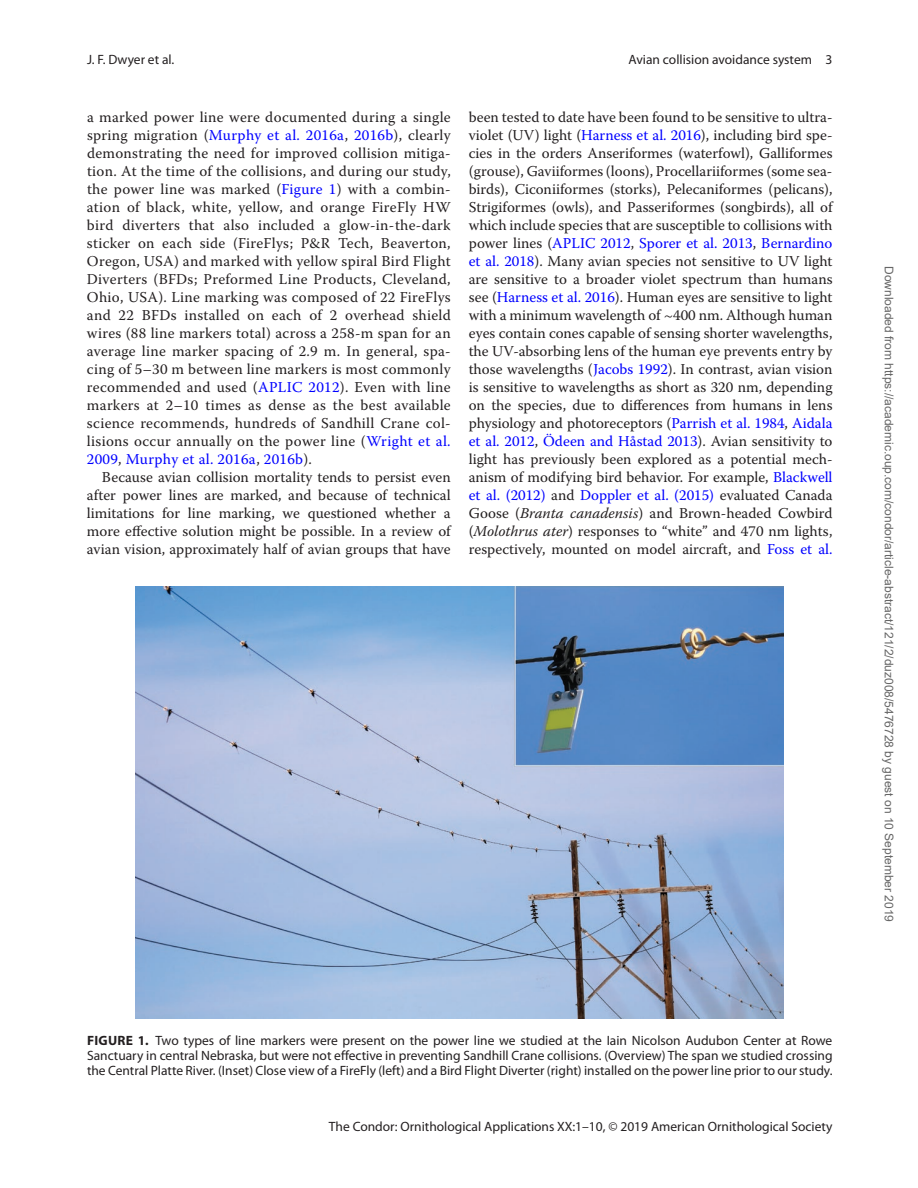
<style>
.page{position:relative;width:918px;height:1188px;background:#fff}
.page>*{position:absolute;margin:0;border:0;box-sizing:border-box;transform-origin:0 0}
.t1{font:15px/18px "Warnock Pro";color:#231f20;text-align:justify}
.t2{font:13.5px/15px "Myriad Pro";color:#231f20;text-align:justify}
.t3{font:12px "Arial";color:#666}
.s1{color:#00f}
.s2{font-style:italic}
.s3{font-weight:700}
</style>
<div class="page">
<img style="left:136px;top:586px;width:648px;height:432px">
<p class="t2" style="left:87px;top:52px;width:89px">J. F. Dwyer et al.</p>
<p class="t2" style="left:628px;top:52px;width:206px">Avian collision avoidance system 3</p>
<p class="t1" style="left:87px;top:108px;width:365px">a marked power line were documented during a single spring migration (<span class="s1">Murphy et al. 2016a</span>, <span class="s1">2016b</span>), clearly demonstrating the need for improved collision mitiga&shy;tion. At the time of the collisions, and during our study, the power line was marked (<span class="s1">Figure 1</span>) with a combin&shy;ation of black, white, yellow, and orange FireFly HW bird diverters that also included a glow-in-the-dark sticker on each side (FireFlys; P&amp;R Tech, Beaverton, Oregon, USA) and marked with yellow spiral Bird Flight Diverters (BFDs; Preformed Line Products, Cleveland, Ohio, USA). Line marking was composed of 22 FireFlys and 22 BFDs installed on each of 2 overhead shield wires (88 line markers total) across a 258-m span for an average line marker spacing of 2.9 m. In general, spa&shy;cing of 5–30 m between line markers is most commonly recommended and used (<span class="s1">APLIC 2012</span>). Even with line markers at 2–10 times as dense as the best available science recommends, hundreds of Sandhill Crane col&shy;lisions occur annually on the power line (<span class="s1">Wright et al.<br>2009</span>, <span class="s1">Murphy et al. 2016a</span>, <span class="s1">2016b</span>).</p>
<p class="t1" style="left:87px;top:468px;width:365px;text-indent:15px">Because avian collision mortality tends to persist even after power lines are marked, and because of technical limitations for line marking, we questioned whether a more effective solution might be possible. In a review of avian vision, approximately half of avian groups that have</p>
<p class="t1" style="left:469px;top:108px;width:365px">been tested to date have been found to be sensitive to ultra&shy;violet (UV) light (<span class="s1">Harness et al. 2016</span>), including bird spe&shy;cies in the orders Anseriformes (waterfowl), Galliformes (grouse), Gaviiformes (loons), Procellariiformes (some sea&shy;birds), Ciconiiformes (storks), Pelecaniformes (pelicans), Strigiformes (owls), and Passeriformes (songbirds), all of which include species that are susceptible to collisions with power lines (<span class="s1">APLIC 2012</span>, <span class="s1">Sporer et al. 2013</span>, <span class="s1">Bernardino et al. 2018</span>). Many avian species not sensitive to UV light are sensitive to a broader violet spectrum than humans see (<span class="s1">Harness et al. 2016</span>). Human eyes are sensitive to light with a minimum wavelength of ~400 nm. Although human eyes contain cones capable of sensing shorter wavelengths, the UV-absorbing lens of the human eye prevents entry by those wavelengths (<span class="s1">Jacobs 1992</span>). In contrast, avian vision is sensitive to wavelengths as short as 320 nm, depending on the species, due to differences from humans in lens physiology and photoreceptors (<span class="s1">Parrish et al. 1984</span>, <span class="s1">Aidala et al. 2012</span>, <span class="s1">Ödeen and Håstad 2013</span>). Avian sensitivity to light has previously been explored as a potential mech&shy;anism of modifying bird behavior. For example, <span class="s1">Blackwell et al. (2012)</span> and <span class="s1">Doppler et al. (2015)</span> evaluated Canada Goose (<span class="s2">Branta canadensis</span>) and Brown-headed Cowbird (<span class="s2">Molothrus ater</span>) responses to “white” and 470 nm lights, respectively, mounted on model aircraft, and <span class="s1">Foss et al.</span></p>
<p class="t2" style="left:87px;top:1033px;width:747px"><span class="s3">FIGURE 1.</span> Two types of line markers were present on the power line we studied at the Iain Nicolson Audubon Center at Rowe Sanctuary in central Nebraska, but were not effective in preventing Sandhill Crane collisions. (Overview) The span we studied crossing the Central Platte River. (Inset) Close view of a FireFly (left) and a Bird Flight Diverter (right) installed on the power line prior to our study.</p>
<p class="t2" style="left:329px;top:1119px;width:505px">The Condor: Ornithological Applications XX:1–10, © 2019 American Ornithological Society</p>
<p class="t3" style="left:893px;top:266px;width:658px;rotate:90deg">Downloaded from https://academic.oup.com/condor/article-abstract/121/2/duz008/5476728 by guest on 10 September 2019</p>
</div>
